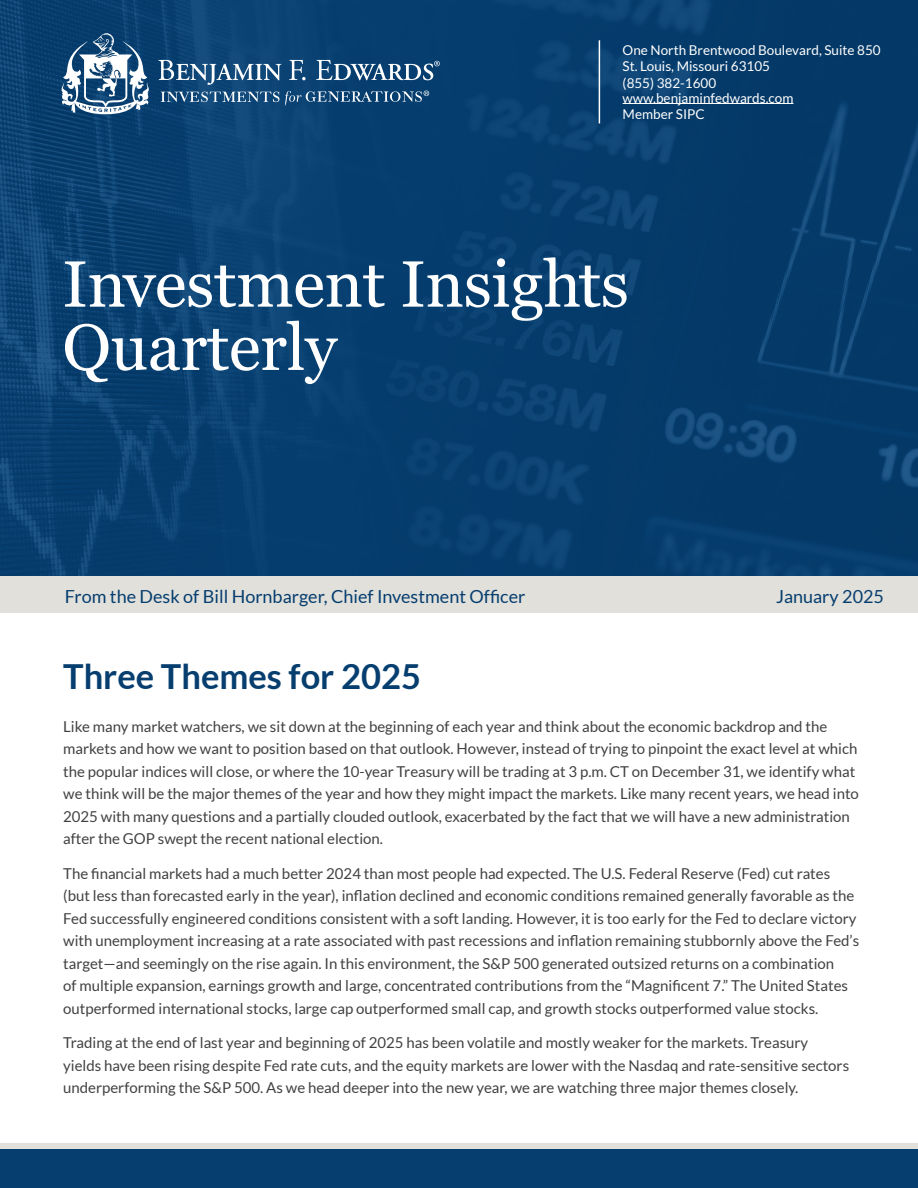
<style>
.page{position:relative;width:918px;height:1188px;background:#fff}
.page>*{position:absolute;margin:0;border:0;box-sizing:border-box;transform-origin:0 0}
.t1{font:65.25px/63.3px "Georgia Pro";letter-spacing:-.005em;color:#fff}
.t2{font:700 34.5px "Lato";color:#063e6f}
.t3{font:18px "Lato";color:#063e6f}
.t4{font:15px/22.5px "Lato";color:#414042}
.t5{font:13.5px/15.9px "Lato";color:#fff}
</style>
<div class="page">
<img style="left:0;top:0;width:918px;height:576px">
<hr style="left:623px;top:103px;width:170px;height:1px;background:#fff">
<hr style="left:599px;top:40px;width:1px;height:83px;background:#fff">
<div style="left:0;top:576px;width:918px;height:37px;background:#e1e0db"></div>
<div style="left:0;top:1148px;width:918px;height:40px;background:#063e6f"></div>
<div style="left:0;top:1144px;width:918px;height:5px;background:#e1e0db"></div>
<svg style="left:62px;top:33px;width:87px;height:81px"></svg>
<svg style="left:161px;top:92px;width:118px;height:10px"></svg>
<svg style="left:158px;top:60px;width:123px;height:25px;background:#457096"></svg>
<svg style="left:289px;top:60px;width:17px;height:20px"></svg>
<svg style="left:316px;top:60px;width:124px;height:20px"></svg>
<svg style="left:285px;top:91px;width:144px;height:15px;background:#34628a"></svg>
<p class="t5" style="left:623px;top:42px;width:260px">One North Brentwood Boulevard, Suite 850<br>St. Louis, Missouri 63105<br>(855) 382-1600 www.benjaminfedwards.com<br>Member SIPC</p>
<h1 class="t1" style="left:62px;top:255px;width:568px">Investment Insights<br>Quarterly</h1>
<p class="t3" style="left:65px;top:586px;width:462px">From the Desk of Bill Hornbarger, Chief Investment Officer</p>
<p class="t3" style="left:776px;top:586px;width:109px">January 2025</p>
<h2 class="t2" style="left:63px;top:657px;width:359px">Three Themes for 2025</h2>
<p class="t4" style="left:63px;top:715px;width:797px">Like many market watchers, we sit down at the beginning of each year and think about the economic backdrop and the markets and how we want to position based on that outlook. However, instead of trying to pinpoint the exact level at which the popular indices will close, or where the 10-year Treasury will be trading at 3 p.m. CT on December 31, we identify what we think will be the major themes of the year and how they might impact the markets. Like many recent years, we head into 2025 with many questions and a partially clouded outlook, exacerbated by the fact that we will have a new administration after the GOP swept the recent national election.</p>
<p class="t4" style="left:63px;top:862px;width:798px">The financial markets had a much better 2024 than most people had expected. The U.S. Federal Reserve (Fed) cut rates (but less than forecasted early in the year), inflation declined and economic conditions remained generally favorable as the Fed successfully engineered conditions consistent with a soft landing. However, it is too early for the Fed to declare victory with unemployment increasing at a rate associated with past recessions and inflation remaining stubbornly above the Fed’s target—and seemingly on the rise again. In this environment, the S&amp;P 500 generated outsized returns on a combination<br>of multiple expansion, earnings growth and large, concentrated contributions from the “Magnificent 7.” The United States outperformed international stocks, large cap outperformed small cap, and growth stocks outperformed value stocks.</p>
<p class="t4" style="left:63px;top:1032px;width:788px">Trading at the end of last year and beginning of 2025 has been volatile and mostly weaker for the markets. Treasury yields have been rising despite Fed rate cuts, and the equity markets are lower with the Nasdaq and rate-sensitive sectors underperforming the S&amp;P 500. As we head deeper into the new year, we are watching three major themes closely.</p>
</div>
